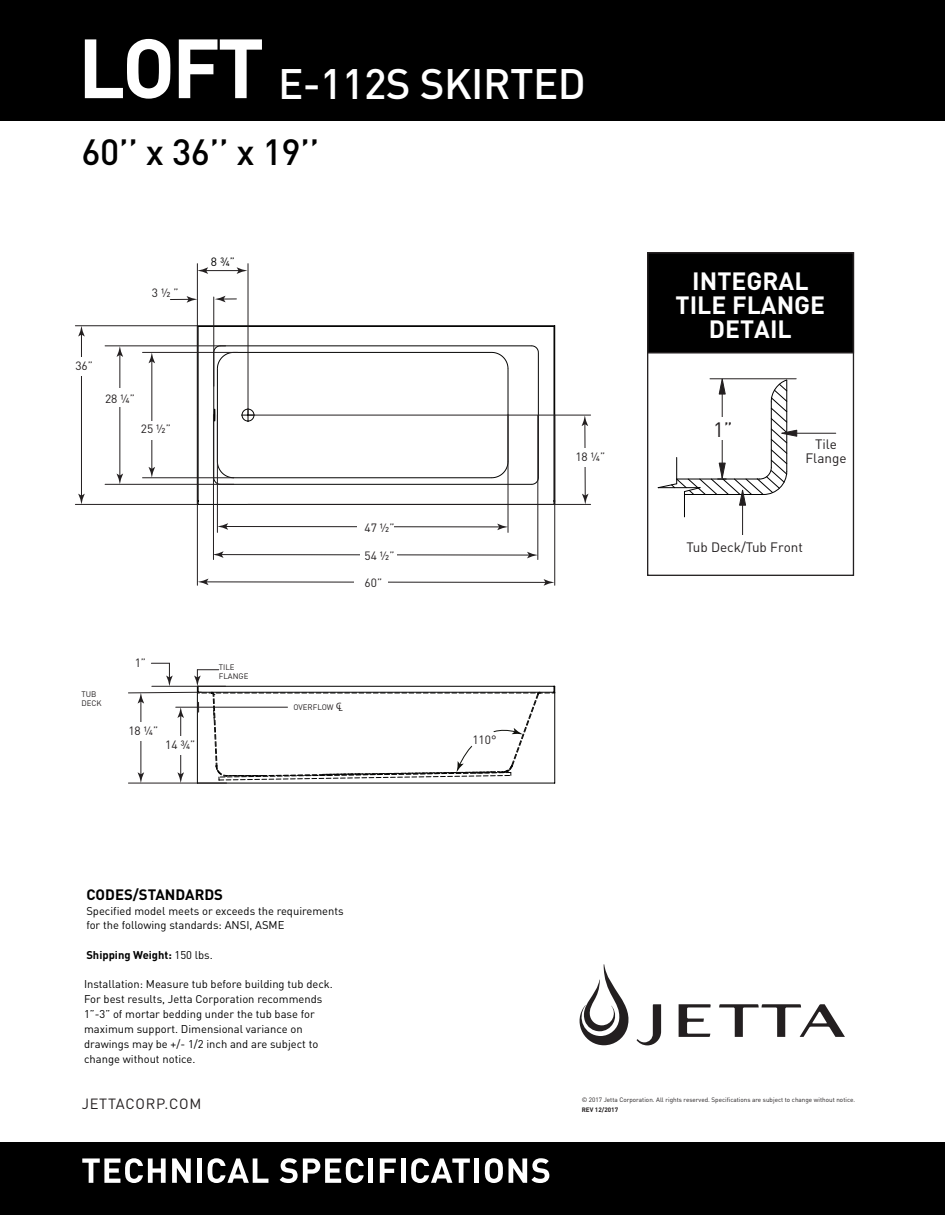
<style>
.page{position:relative;width:945px;height:1215px;background:#fff}
.page>*{position:absolute;margin:0;border:0;box-sizing:border-box;transform-origin:0 0}
.t1{font:500 42.15px "DIN";letter-spacing:-.015em;color:#fff}
.t2{font:500 36px "DIN";color:#000}
.t3{font:700 24.75px/24px "DIN";color:#fff;text-align:center}
.t4{font:700 20.55px "Trajan Pro";color:#231f20}
.t5{font:20.55px "DIN";color:#231f20}
.t6{font:700 14.85px "DIN";color:#000}
.t7{font:14.7px "DIN";color:#231f20}
.t8{font:13.5px/14.4px "DIN";color:#231f20;text-align:center}
.t9{font:11.85px "DIN";color:#231f20}
.t10{font:11.85px "DIN";color:#000}
.t11{font:11.25px/14.9px "DIN";color:#000}
.t12{font:700 11.25px "DIN";color:#000}
.t13{font:7.95px/9.6px "DIN";color:#231f20}
.t14{font:6.3px "DIN";color:#231f20}
.t15{font:700 6.3px "DIN";color:#231f20}
.s1{font-family:"DIN Offc";font-size:9.3px}
.s2{font-weight:400}
</style>
<div class="page">
<div style="left:0;top:0;width:944px;height:121px;background:#000"></div>
<svg style="left:85px;top:39px;width:85px;height:60px"></svg>
<svg style="left:179px;top:39px;width:83px;height:59px"></svg>
<div style="left:0;top:1142px;width:945px;height:73px;background:#000"></div>
<svg style="left:82px;top:1158px;width:84px;height:25px"></svg>
<svg style="left:172px;top:1158px;width:19px;height:25px"></svg>
<div style="left:197px;top:1158px;width:5px;height:25px;background:#fff"></div>
<svg style="left:208px;top:1158px;width:60px;height:25px"></svg>
<svg style="left:280px;top:1158px;width:84px;height:25px"></svg>
<hr style="left:369px;top:1158px;width:4px;height:25px;background:#fff">
<svg style="left:380px;top:1158px;width:16px;height:25px"></svg>
<div style="left:401px;top:1158px;width:5px;height:25px;background:#fff"></div>
<svg style="left:411px;top:1158px;width:59px;height:25px"></svg>
<hr style="left:475px;top:1158px;width:4px;height:25px;background:#fff">
<svg style="left:485px;top:1158px;width:18px;height:25px"></svg>
<svg style="left:509px;top:1158px;width:40px;height:25px"></svg>
<svg style="left:719px;top:1004px;width:126px;height:33px"></svg>
<svg style="left:679px;top:1004px;width:32px;height:33px"></svg>
<svg style="left:580px;top:964px;width:81px;height:81px"></svg>
<hr style="left:794px;top:433px;width:42px;height:1px;background:#231f20">
<hr style="left:742px;top:502px;width:1px;height:42px;background:#231f20">
<svg style="left:657px;top:379px;width:140px;height:138px"></svg>
<hr style="left:710px;top:379px;width:86px;height:1px;background:#231f20">
<div style="left:676px;top:535px;width:143px;height:25px;background:#fff"></div>
<div style="left:690px;top:417px;width:66px;height:22px;background:#fff"></div>
<div style="left:648px;top:253px;width:205px;height:100px;background:#000"></div>
<div style="left:647px;top:252px;width:207px;height:102px;border:2px solid #231f20"></div>
<svg style="left:198px;top:325px;width:357px;height:180px"></svg>
<hr style="left:197px;top:783px;width:358px;height:1px;background:#050504">
<hr style="left:248px;top:264px;width:1px;height:151px;background:#231f20">
<hr style="left:197px;top:264px;width:1px;height:150px;background:#231f20">
<svg style="left:170px;top:296px;width:27px;height:7px"></svg>
<svg style="left:215px;top:296px;width:21px;height:6px"></svg>
<hr style="left:205px;top:270px;width:35px;height:1px;background:#231f20">
<svg style="left:197px;top:267px;width:11px;height:7px"></svg>
<svg style="left:237px;top:267px;width:10px;height:7px"></svg>
<hr style="left:248px;top:415px;width:343px;height:1px;background:#231f20">
<hr style="left:248px;top:504px;width:343px;height:1px;background:#231f20">
<hr style="left:585px;top:423px;width:1px;height:74px;background:#231f20">
<svg style="left:582px;top:415px;width:6px;height:11px"></svg>
<svg style="left:582px;top:494px;width:6px;height:10px"></svg>
<hr style="left:197px;top:414px;width:1px;height:171px;background:#231f20">
<hr style="left:554px;top:415px;width:1px;height:170px;background:#231f20">
<hr style="left:538px;top:415px;width:1px;height:145px;background:#231f20">
<hr style="left:508px;top:414px;width:1px;height:118px;background:#231f20">
<hr style="left:217px;top:415px;width:1px;height:117px;background:#231f20">
<hr style="left:213px;top:414px;width:1px;height:146px;background:#231f20">
<hr style="left:75px;top:504px;width:122px;height:1px;background:#231f20">
<hr style="left:75px;top:325px;width:122px;height:1px;background:#231f20">
<hr style="left:105px;top:346px;width:121px;height:1px;background:#231f20">
<hr style="left:143px;top:352px;width:95px;height:1px;background:#231f20">
<hr style="left:143px;top:478px;width:91px;height:1px;background:#231f20">
<hr style="left:105px;top:484px;width:129px;height:1px;background:#231f20">
<hr style="left:81px;top:333px;width:1px;height:164px;background:#231f20">
<svg style="left:78px;top:326px;width:7px;height:10px"></svg>
<svg style="left:78px;top:494px;width:7px;height:10px"></svg>
<hr style="left:120px;top:353px;width:1px;height:124px;background:#231f20">
<svg style="left:117px;top:346px;width:6px;height:11px"></svg>
<svg style="left:117px;top:474px;width:6px;height:10px"></svg>
<hr style="left:152px;top:360px;width:1px;height:110px;background:#231f20">
<svg style="left:149px;top:353px;width:6px;height:10px"></svg>
<svg style="left:149px;top:467px;width:6px;height:11px"></svg>
<hr style="left:225px;top:526px;width:276px;height:1px;background:#231f20">
<svg style="left:217px;top:523px;width:11px;height:7px"></svg>
<svg style="left:497px;top:524px;width:11px;height:6px"></svg>
<svg style="left:214px;top:551px;width:324px;height:7px"></svg>
<svg style="left:198px;top:579px;width:356px;height:7px"></svg>
<hr style="left:128px;top:783px;width:99px;height:1px;background:#231f20">
<div style="left:355px;top:573px;width:33px;height:19px;background:#fff"></div>
<div style="left:360px;top:546px;width:36px;height:18px;background:#fff"></div>
<div style="left:357px;top:518px;width:36px;height:18px;background:#fff"></div>
<div style="left:567px;top:448px;width:36px;height:19px;background:#fff"></div>
<div style="left:63px;top:357px;width:37px;height:18px;background:#fff"></div>
<div style="left:102px;top:388px;width:36px;height:19px;background:#fff"></div>
<div style="left:133px;top:421px;width:36px;height:19px;background:#fff"></div>
<hr style="left:214px;top:297px;width:1px;height:89px;background:#231f20">
<svg style="left:128px;top:663px;width:427px;height:120px"></svg>
<h1 class="t1" style="left:278px;top:56px;width:309px">E-112S SKIRTED</h1>
<h2 class="t2" style="left:81px;top:129px;width:240px">60’’ x 36’’ x 19’’</h2>
<p class="t9" style="left:152px;top:285px;width:28px">3 ½ ”</p>
<p class="t9" style="left:75px;top:359px;width:19px">36”</p>
<p class="t9" style="left:105px;top:391px;width:31px">28 ¼”</p>
<p class="t9" style="left:141px;top:422px;width:31px">25 ½”</p>
<p class="t10" style="left:211px;top:254px;width:26px">8 ¾”</p>
<p class="t13" style="left:81px;top:689px;width:22px">TUB<br>DECK</p>
<p class="t9" style="left:135px;top:655px;width:13px">1”</p>
<p class="t9" style="left:128px;top:723px;width:31px">18 ¼”</p>
<p class="t9" style="left:165px;top:737px;width:32px">14 ¾”</p>
<p class="t13" style="left:219px;top:662px;width:31px">TILE<br>FLANGE</p>
<p class="t9" style="left:365px;top:521px;width:31px">47 ½”</p>
<p class="t9" style="left:365px;top:548px;width:31px">54 ½”</p>
<p class="t9" style="left:365px;top:575px;width:19px">60”</p>
<p class="t13" style="left:293px;top:702px;width:51px">OVERFLOW <span class="s1">CL</span></p>
<h3 class="t6" style="left:86px;top:885px;width:138px">CODES/STANDARDS</h3>
<p class="t11" style="left:86px;top:903px;width:259px">Specified model meets or exceeds the requirements for the following standards: ANSI, ASME</p>
<p class="t12" style="left:86px;top:948px;width:128px">Shipping Weight: <span class="s2">150 lbs.</span></p>
<p class="t11" style="left:84px;top:976px;width:250px">Installation: Measure tub before building tub deck.<br>For best results, Jetta Corporation recommends 1”-3” of mortar bedding under the tub base for maximum support. Dimensional variance on drawings may be +/- 1/2 inch and are subject to change without notice.</p>
<p class="t9" style="left:472px;top:732px;width:26px">110°</p>
<p class="t9" style="left:575px;top:450px;width:31px">18 ¼”</p>
<h3 class="t3" style="left:676px;top:268px;width:151px">INTEGRAL<br>TILE FLANGE<br>DETAIL</h3>
<h3 class="t4" style="left:710px;top:416px;width:27px">¾”</h3>
<h3 class="t5" style="left:713px;top:416px;width:21px">1”</h3>
<p class="t8" style="left:806px;top:437px;width:43px">Tile<br>Flange</p>
<p class="t8" style="left:687px;top:540px;width:118px">Tub Deck/Tub Front</p>
<h3 class="t7" style="left:82px;top:1094px;width:121px">JETTACORP.COM</h3>
<p class="t14" style="left:582px;top:1096px;width:275px">© 2017 Jetta Corporation. All rights reserved. Specifications are subject to change without notice.</p>
<p class="t15" style="left:582px;top:1105px;width:38px">REV 12/2017</p>
</div>
